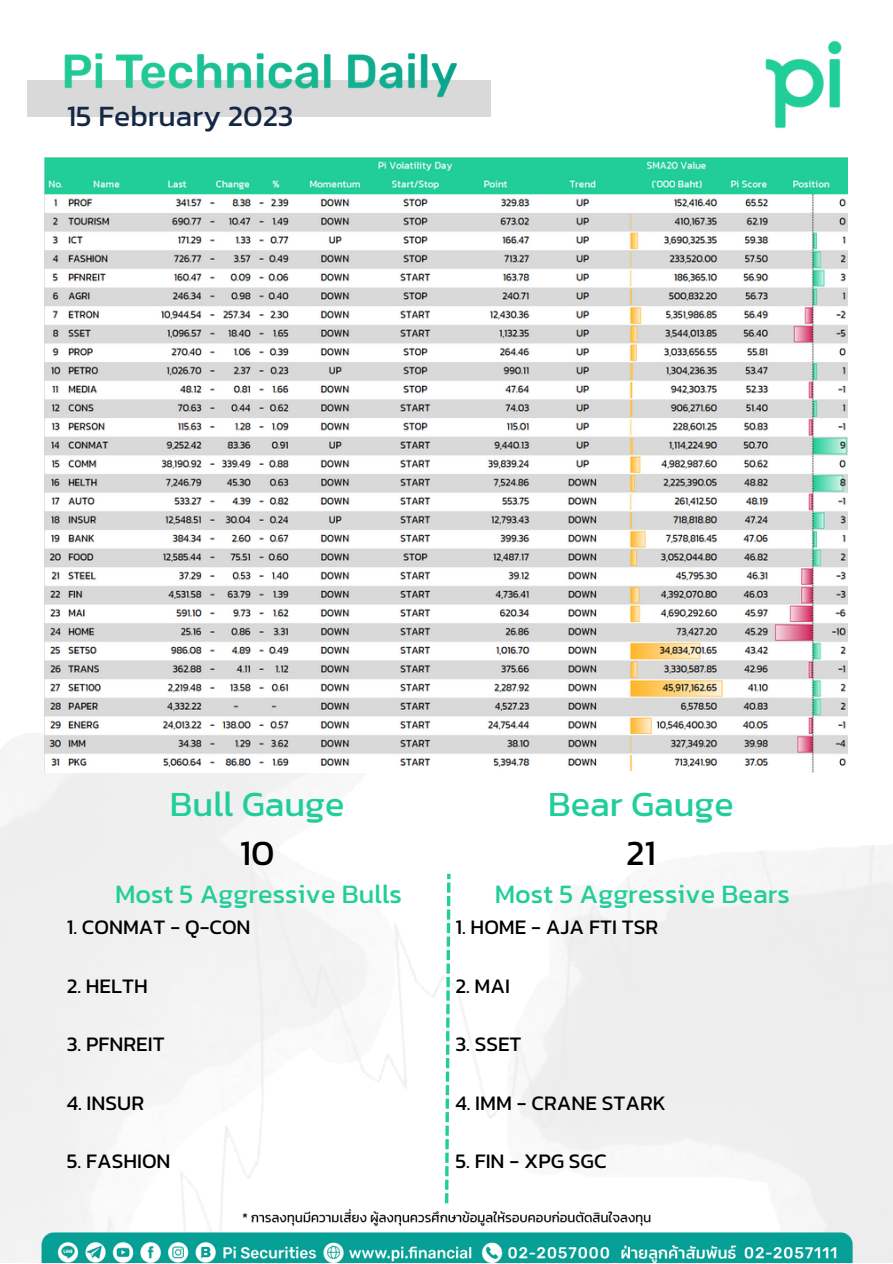
<style>
.page{position:relative;width:893px;height:1264px;background:#fff}
.page>*{position:absolute;margin:0;border:0;box-sizing:border-box;transform-origin:0 0}
.t1{font:36px "Kanit";color:#21ce99}
.t2{font:36px "Kanit";color:#000}
.t3{font:30px "Kanit";color:#142846}
.t4{font:27px "Kanit";color:#21ce99}
.t5{font:21px "Kanit";color:#000}
</style>
<div class="page">
<img style="left:0;top:711px;width:892px;height:492px">
<img style="left:0;top:1203px;width:892px;height:59px">
<img style="left:27px;top:53px;width:463px;height:64px">
<img style="left:765px;top:40px;width:77px;height:88px">
<svg style="left:445px;top:1139px;width:3px;height:64px"></svg>
<svg style="left:445px;top:1125px;width:4px;height:10px"></svg>
<svg style="left:445px;top:1112px;width:4px;height:10px"></svg>
<svg style="left:445px;top:1098px;width:4px;height:10px"></svg>
<svg style="left:445px;top:1085px;width:4px;height:10px"></svg>
<svg style="left:446px;top:990px;width:3px;height:91px"></svg>
<svg style="left:446px;top:977px;width:4px;height:10px"></svg>
<svg style="left:446px;top:963px;width:4px;height:10px"></svg>
<svg style="left:446px;top:950px;width:4px;height:10px"></svg>
<svg style="left:446px;top:936px;width:4px;height:10px"></svg>
<svg style="left:446px;top:923px;width:4px;height:10px"></svg>
<svg style="left:447px;top:873px;width:3px;height:46px"></svg>
<img style="left:45px;top:157px;width:802px;height:615px">
<h2 class="t3" style="left:67px;top:93px;width:228px">15 February 2023</h2>
<h1 class="t1" style="left:170px;top:776px;width:176px">Bull Gauge</h1>
<h1 class="t2" style="left:240px;top:825px;width:36px">10</h1>
<h1 class="t1" style="left:548px;top:776px;width:187px">Bear Gauge</h1>
<h1 class="t2" style="left:626px;top:825px;width:31px">21</h1>
<p class="t4" style="left:115px;top:873px;width:288px">Most 5 Aggressive Bulls</p>
<p class="t5" style="left:67px;top:911px;width:185px">1. CONMAT - Q-CON</p>
<p class="t4" style="left:495px;top:873px;width:297px">Most 5 Aggressive Bears</p>
<p class="t5" style="left:455px;top:911px;width:204px">1. HOME - AJA FTI TSR</p>
<p class="t5" style="left:67px;top:969px;width:83px">2. HELTH</p>
<p class="t5" style="left:455px;top:969px;width:56px">2. MAI</p>
<p class="t5" style="left:67px;top:1028px;width:99px">3. PFNREIT</p>
<p class="t5" style="left:455px;top:1028px;width:68px">3. SSET</p>
<p class="t5" style="left:67px;top:1086px;width:79px">4. INSUR</p>
<p class="t5" style="left:455px;top:1086px;width:212px">4. IMM - CRANE STARK</p>
<p class="t5" style="left:67px;top:1145px;width:105px">5. FASHION</p>
<p class="t5" style="left:455px;top:1145px;width:153px">5. FIN - XPG SGC</p>
</div>
